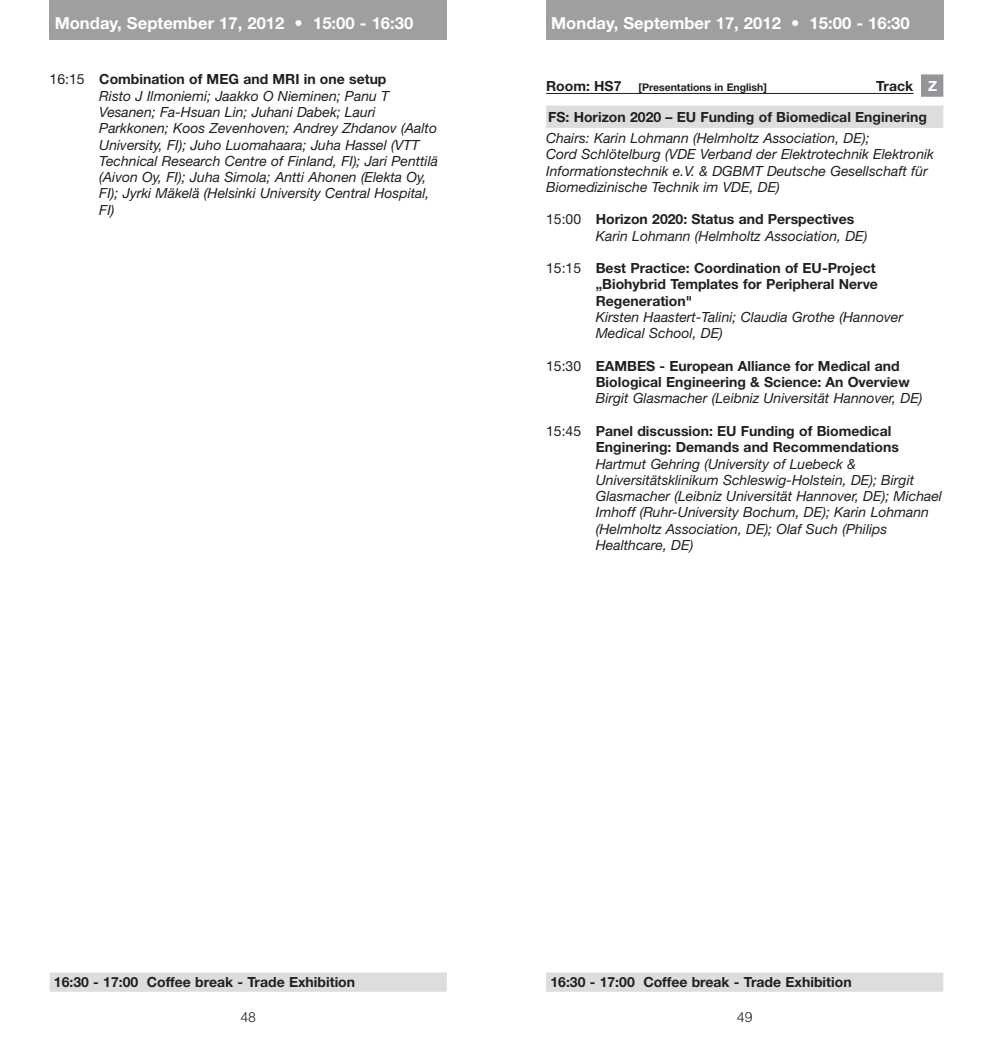
<style>
.page{position:relative;width:993px;height:1042px;background:#fff}
.page>*{position:absolute;margin:0;border:0;box-sizing:border-box;transform-origin:0 0}
.t1{font:700 16.62px "Helvetica Neue LT Std";color:#fff}
.t2{font:italic 14px/16.3px "Helvetica Neue LT Std";color:#231f20}
.t3{font:700 14px/16.3px "Helvetica Neue LT Std";color:#231f20}
.t4{font:300 14px "Helvetica LT";color:#231f20}
.t5{font:700 10.5px "Helvetica Neue LT Std";color:#231f20}
.s1{font-style:normal}
.s2{font-weight:700;font-style:normal}
.s3{font-size:14px}
.s4{color:#fff}
.s5{font-weight:400}
</style>
<div class="page">
<div style="left:920px;top:74px;width:23px;height:23px;background:#939598"></div>
<hr style="left:546px;top:93px;width:367px;height:1px;background:#231f20">
<div style="left:546px;top:106px;width:397px;height:22px;background:#dcddde"></div>
<div style="left:546px;top:0;width:397px;height:40px;background:#9d9fa1"></div>
<div style="left:546px;top:972px;width:397px;height:20px;background:#dcddde"></div>
<div style="left:50px;top:0;width:396px;height:40px;background:#9d9fa1"></div>
<div style="left:50px;top:972px;width:396px;height:20px;background:#dcddde"></div>
<p class="t1" style="left:55px;top:17px;width:360px">Monday, September 17, 2012 • 15:00 - 16:30</p>
<p class="t2" style="left:99px;top:73px;width:340px;text-indent:-50px"><span class="s1">16:15</span> <span class="s2">Combination of MEG and MRI in one setup<br></span>Risto J Ilmoniemi; Jaakko O Nieminen; Panu T Vesanen; Fa-Hsuan Lin; Juhani Dabek; Lauri Parkkonen; Koos Zevenhoven; Andrey Zhdanov (Aalto University, FI); Juho Luomahaara; Juha Hassel (VTT Technical Research Centre of Finland, FI); Jari Penttilä (Aivon Oy, FI); Juha Simola; Antti Ahonen (Elekta Oy, FI); Jyrki Mäkelä (Helsinki University Central Hospital, FI)</p>
<p class="t1" style="left:551px;top:17px;width:360px">Monday, September 17, 2012 • 15:00 - 16:30</p>
<p class="t5" style="left:546px;top:83px;width:222px"><span class="s3">Room: HS7</span> [Presentations in English]</p>
<p class="t3" style="left:876px;top:79px;width:62px">Track <span class="s4">Z</span></p>
<p class="t3" style="left:548px;top:110px;width:380px">FS: Horizon 2020 – EU Funding of Biomedical Enginering</p>
<p class="t2" style="left:546px;top:131px;width:389px">Chairs: Karin Lohmann (Helmholtz Association, DE);<br>Cord Schlötelburg (VDE Verband der Elektrotechnik Elektronik Informationstechnik e.V. &amp; DGBMT Deutsche Gesellschaft für Biomedizinische Technik im VDE, DE)</p>
<p class="t2" style="left:595px;top:213px;width:273px;text-indent:-50px"><span class="s1">15:00</span> <span class="s2">Horizon 2020: Status and Perspectives<br></span>Karin Lohmann (Helmholtz Association, DE)</p>
<p class="t3" style="left:595px;top:261px;width:283px;text-indent:-50px"><span class="s5">15:15</span> Best Practice: Coordination of EU-Project „Biohybrid Templates for Peripheral Nerve<br>Regeneration"</p>
<p class="t2" style="left:595px;top:310px;width:308px">Kirsten Haastert-Talini; Claudia Grothe (Hannover<br>Medical School, DE)</p>
<p class="t3" style="left:595px;top:359px;width:315px;text-indent:-50px"><span class="s5">15:30</span> EAMBES - European Alliance for Medical and<br>Biological Engineering &amp; Science: An Overview</p>
<p class="t2" style="left:595px;top:392px;width:328px">Birgit Glasmacher (Leibniz Universität Hannover, DE)</p>
<p class="t3" style="left:595px;top:424px;width:304px;text-indent:-50px"><span class="s5">15:45</span> Panel discussion: EU Funding of Biomedical<br>Enginering: Demands and Recommendations</p>
<p class="t2" style="left:595px;top:457px;width:347px">Hartmut Gehring (University of Luebeck &amp; Universitätsklinikum Schleswig-Holstein, DE); Birgit Glasmacher (Leibniz Universität Hannover, DE); Michael Imhoff (Ruhr-University Bochum, DE); Karin Lohmann (Helmholtz Association, DE); Olaf Such (Philips Healthcare, DE)</p>
<p class="t3" style="left:54px;top:975px;width:302px">16:30 - 17:00 Coffee break - Trade Exhibition</p>
<p class="t4" style="left:240px;top:1010px;width:17px">48</p>
<p class="t3" style="left:550px;top:975px;width:302px">16:30 - 17:00 Coffee break - Trade Exhibition</p>
<p class="t4" style="left:736px;top:1010px;width:17px">49</p>
</div>
